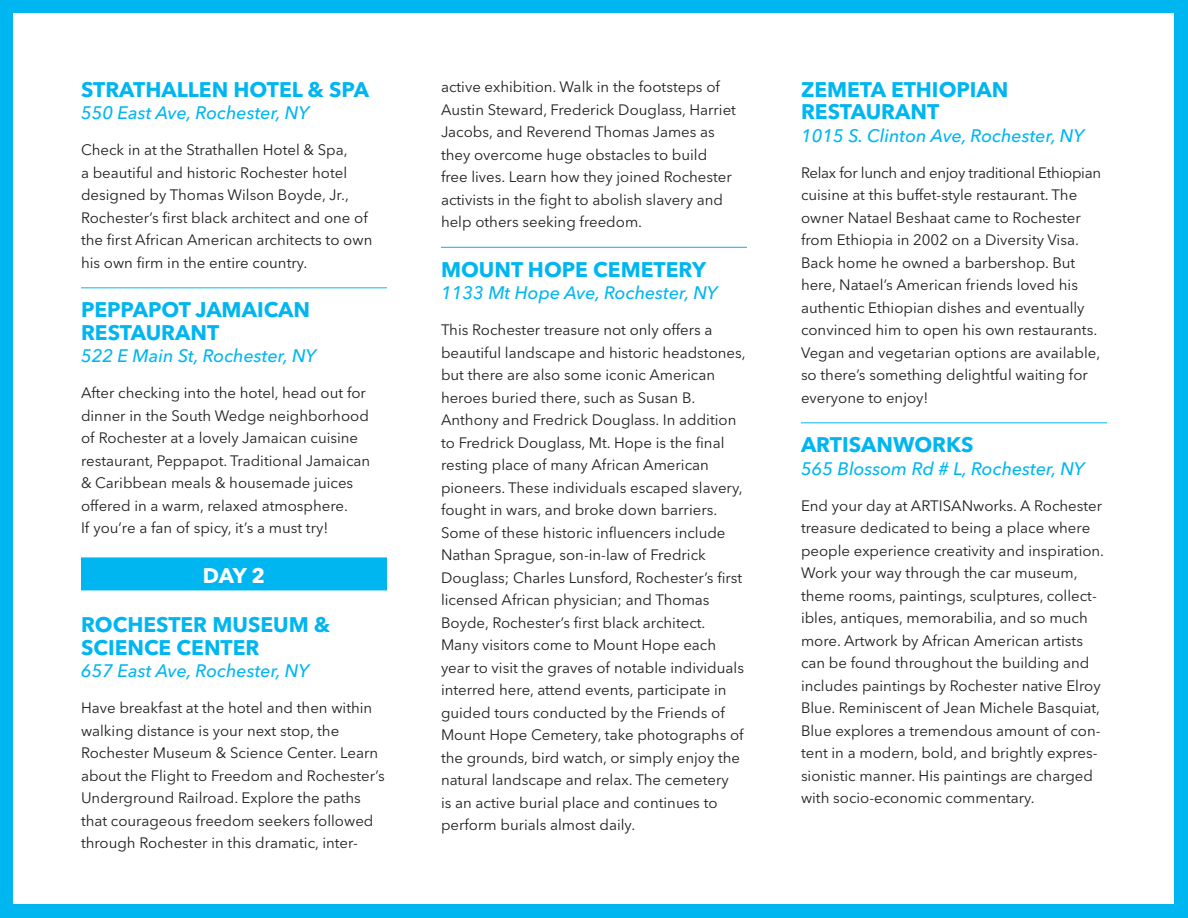
<style>
.page{position:relative;width:1188px;height:918px;background:#00b6f1}
.page>*{position:absolute;margin:0;border:0;box-sizing:border-box;transform-origin:0 0}
.t1{font:700 21px/22.5px "Avenir Next LT Pro";color:#00b6f1}
.t2{font:700 21px "Avenir Next LT Pro";color:#fff}
.t3{font:italic 500 18px "Avenir Next LT Pro";color:#00b6f1}
.t4{font:15px/22.5px "Avenir Next LT Pro";color:#231f20}
</style>
<div class="page">
<div style="left:14px;top:14px;width:1160px;height:890px;background:#fff"></div>
<hr style="left:81px;top:287px;width:306px;height:1px;background:#00b6f1">
<div style="left:81px;top:557px;width:306px;height:33px;background:#00b6f1"></div>
<hr style="left:441px;top:247px;width:306px;height:1px;background:#00b6f1">
<hr style="left:801px;top:422px;width:306px;height:1px;background:#00b6f1">
<p class="t1" style="left:81px;top:78px;width:290px">STRATHALLEN HOTEL &amp; SPA</p>
<p class="t3" style="left:81px;top:102px;width:229px">550 East Ave, Rochester, NY</p>
<p class="t4" style="left:81px;top:139px;width:293px">Check in at the Strathallen Hotel &amp; Spa,<br>a beautiful and historic Rochester hotel designed by Thomas Wilson Boyde, Jr., Rochester’s first black architect and one of the first African American architects to own his own firm in the entire country.</p>
<p class="t1" style="left:81px;top:299px;width:230px">PEPPAPOT JAMAICAN<br>RESTAURANT</p>
<p class="t3" style="left:81px;top:345px;width:236px">522 E Main St, Rochester, NY</p>
<p class="t4" style="left:81px;top:382px;width:291px">After checking into the hotel, head out for dinner in the South Wedge neighborhood of Rochester at a lovely Jamaican cuisine restaurant, Peppapot. Traditional Jamaican &amp; Caribbean meals &amp; housemade juices offered in a warm, relaxed atmosphere.<br>If you’re a fan of spicy, it’s a must try!</p>
<p class="t2" style="left:203px;top:563px;width:64px">DAY 2</p>
<p class="t1" style="left:81px;top:614px;width:251px">ROCHESTER MUSEUM &amp;<br>SCIENCE CENTER</p>
<p class="t3" style="left:81px;top:660px;width:229px">657 East Ave, Rochester, NY</p>
<p class="t4" style="left:81px;top:697px;width:305px">Have breakfast at the hotel and then within walking distance is your next stop, the Rochester Museum &amp; Science Center. Learn about the Flight to Freedom and Rochester’s Underground Railroad. Explore the paths that courageous freedom seekers followed through Rochester in this dramatic, inter-</p>
<p class="t4" style="left:441px;top:76px;width:297px">active exhibition. Walk in the footsteps of Austin Steward, Frederick Douglass, Harriet Jacobs, and Reverend Thomas James as they overcome huge obstacles to build free lives. Learn how they joined Rochester activists in the fight to abolish slavery and help others seeking freedom.</p>
<p class="t1" style="left:441px;top:258px;width:267px">MOUNT HOPE CEMETERY</p>
<p class="t3" style="left:441px;top:282px;width:278px">1133 Mt Hope Ave, Rochester, NY</p>
<p class="t4" style="left:441px;top:319px;width:306px">This Rochester treasure not only offers a beautiful landscape and historic headstones, but there are also some iconic American heroes buried there, such as Susan B.<br>Anthony and Fredrick Douglass. In addition to Fredrick Douglass, Mt. Hope is the final resting place of many African American pioneers. These individuals escaped slavery, fought in wars, and broke down barriers.<br>Some of these historic influencers include Nathan Sprague, son-in-law of Fredrick Douglass; Charles Lunsford, Rochester’s first licensed African physician; and Thomas Boyde, Rochester’s first black architect.<br>Many visitors come to Mount Hope each year to visit the graves of notable individuals interred here, attend events, participate in guided tours conducted by the Friends of Mount Hope Cemetery, take photographs of the grounds, bird watch, or simply enjoy the natural landscape and relax. The cemetery<br>is an active burial place and continues to perform burials almost daily.</p>
<p class="t1" style="left:801px;top:78px;width:209px">ZEMETA ETHIOPIAN<br>RESTAURANT</p>
<p class="t3" style="left:801px;top:125px;width:284px">1015 S. Clinton Ave, Rochester, NY</p>
<p class="t4" style="left:801px;top:161px;width:302px">Relax for lunch and enjoy traditional Ethiopian cuisine at this buffet-style restaurant. The owner Natael Beshaat came to Rochester from Ethiopia in 2002 on a Diversity Visa.<br>Back home he owned a barbershop. But here, Natael’s American friends loved his authentic Ethiopian dishes and eventually convinced him to open his own restaurants.<br>Vegan and vegetarian options are available, so there’s something delightful waiting for everyone to enjoy!</p>
<p class="t1" style="left:801px;top:434px;width:174px">ARTISANWORKS</p>
<p class="t3" style="left:801px;top:458px;width:285px">565 Blossom Rd # L, Rochester, NY</p>
<p class="t4" style="left:801px;top:494px;width:305px">End your day at ARTISANworks. A Rochester treasure dedicated to being a place where people experience creativity and inspiration.<br>Work your way through the car museum, theme rooms, paintings, sculptures, collect&shy;ibles, antiques, memorabilia, and so much more. Artwork by African American artists can be found throughout the building and includes paintings by Rochester native Elroy Blue. Reminiscent of Jean Michele Basquiat, Blue explores a tremendous amount of con&shy;tent in a modern, bold, and brightly expres&shy;sionistic manner. His paintings are charged with socio-economic commentary.</p>
</div>
